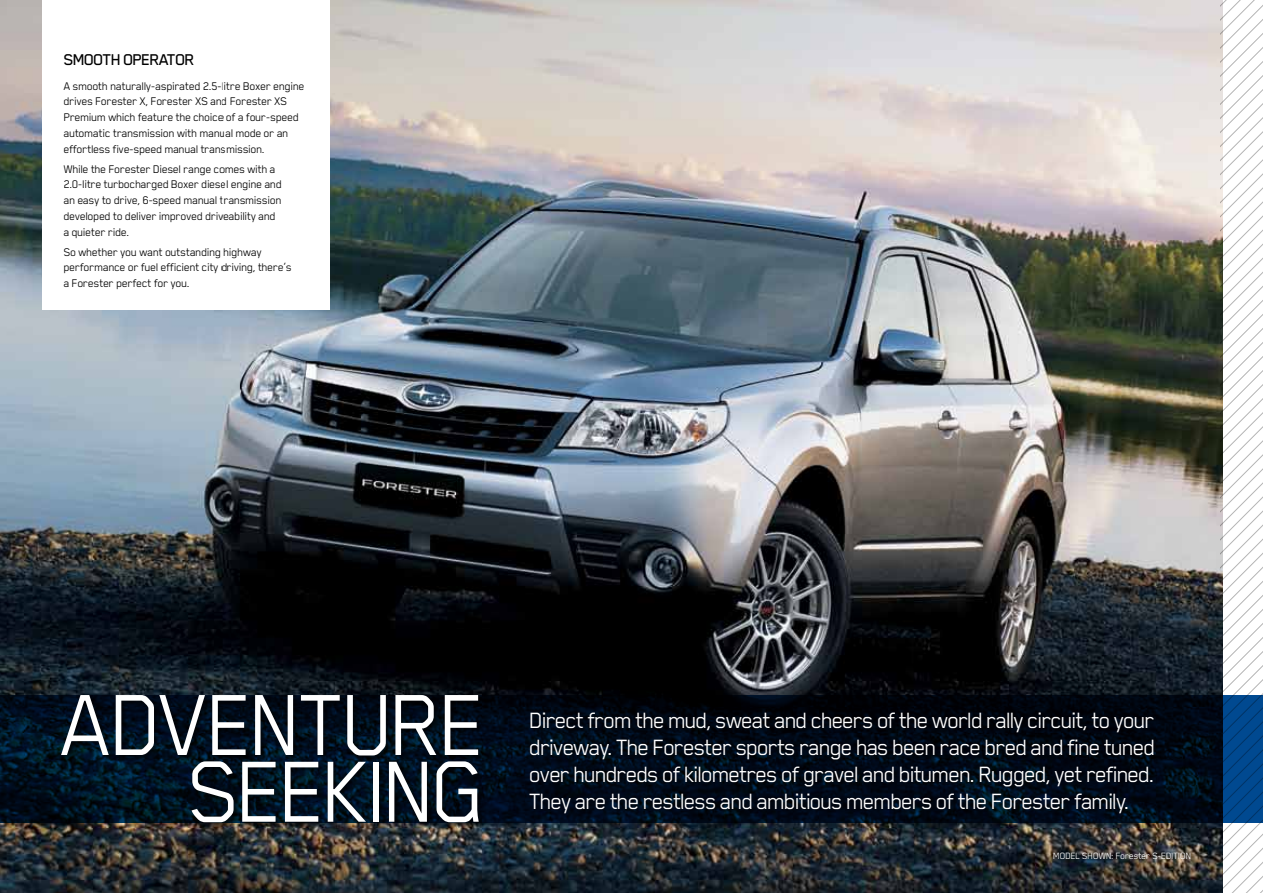
<style>
.page{position:relative;width:1263px;height:893px;background:#fff}
.page>*{position:absolute;margin:0;border:0;box-sizing:border-box;transform-origin:0 0}
.t1{font:99.9px "Subaru";color:#fff}
.t2{font:25.5px/27px "Subaru";letter-spacing:-.055em;color:#fff;text-align:justify}
.t3{font:500 18px "Subaru";color:#000}
.t4{font:12.75px/15.8px "Subaru";letter-spacing:-.03em;color:#000}
.t5{font:10.5px "Subaru";letter-spacing:-.03em;color:#fff}
</style>
<div class="page">
<img style="left:0;top:0;width:1220px;height:893px">
<svg style="left:0;top:695px;width:1220px;height:128px;background:#000a16"></svg>
<div style="left:528px;top:710px;width:633px;height:110px;background:#000;opacity:.75"></div>
<div style="left:43px;top:0;width:287px;height:309px;background:#fff"></div>
<div style="left:60px;top:694px;width:426px;height:135px;background:#000;opacity:.75"></div>
<svg style="left:1220px;top:0;width:43px;height:893px"></svg>
<h3 class="t3" style="left:64px;top:50px;width:11px">SMOOT</h3>
<h3 class="t3" style="left:111px;top:50px;width:41px">H OPERATOR</h3>
<p class="t4" style="left:64px;top:78px;width:243px">A smooth naturally-aspirated 2.5-litre Boxer engine drives Forester X, Forester XS and Forester XS Premium which feature the choice of a four-speed automatic transmission with manual mode or an effortless five-speed manual transmission.</p>
<p class="t4" style="left:64px;top:161px;width:220px">While the Forester Diesel range comes with a 2.0-litre turbocharged Boxer diesel engine and an easy to drive, 6-speed manual transmission developed to deliver improved driveability and a quieter ride.</p>
<p class="t4" style="left:64px;top:244px;width:230px">So whether you want outstanding highway performance or fuel efficient city driving, there’s a Forester perfect for you.</p>
<h1 class="t1" style="left:61px;top:671px;width:48px">adventure</h1>
<h1 class="t1" style="left:189px;top:737px;width:217px">seeking</h1>
<p class="t2" style="left:530px;top:706px;width:628px">Direct from the mud, sweat and cheers of the world rally circuit, to your driveway. The Forester sports range has been race bred and fine tuned over hundreds of kilometres of gravel and bitumen. Rugged, yet refined.<br>They are the restless and ambitious members of the Forester family.</p>
<p class="t5" style="left:1053px;top:850px;width:140px">MODEL SHOWN: Forester S-EDITION</p>
</div>
